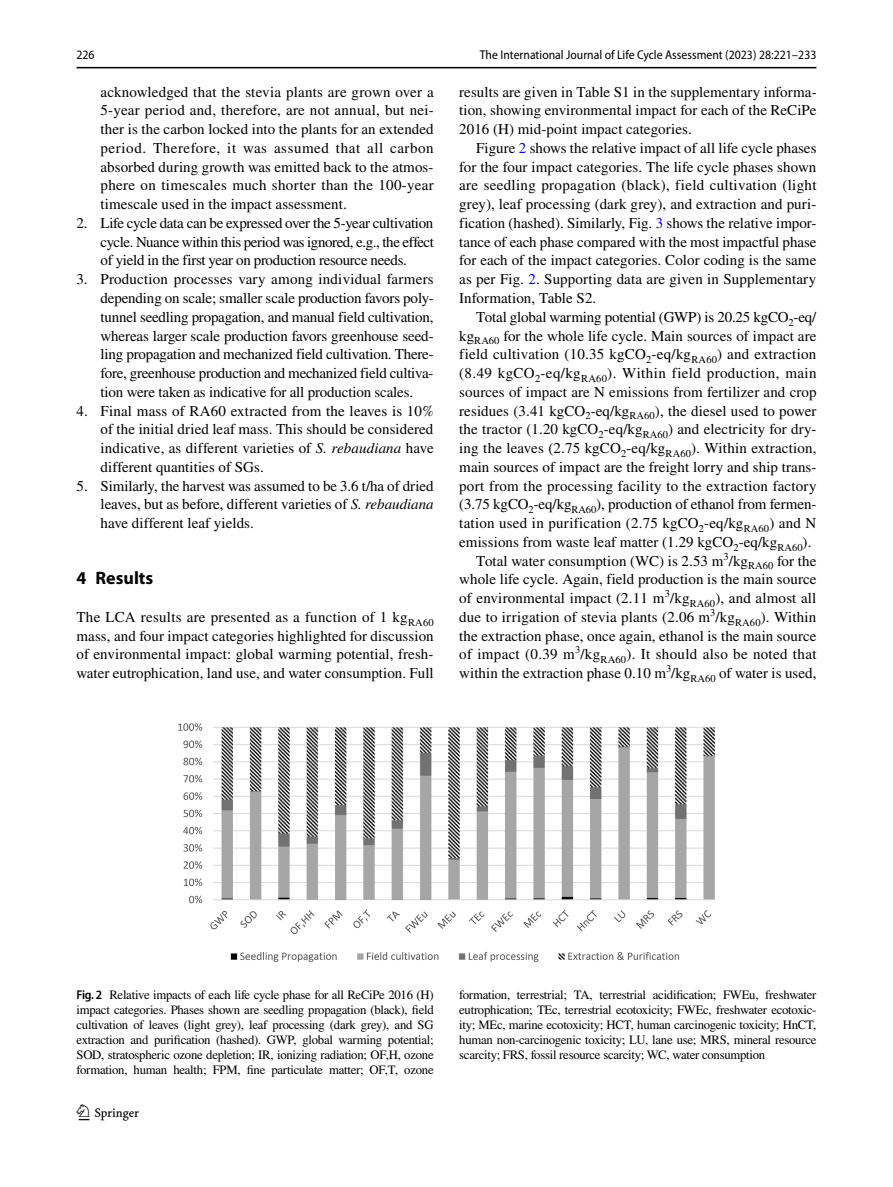
<style>
.page{position:relative;width:893px;height:1187px;background:#fff}
.page>*{position:absolute;margin:0;border:0;box-sizing:border-box;transform-origin:0 0}
.t1{font:22.5px "Springnew Regular 2";color:#000}
.t2{font:700 18px "Myriad Pro";color:#000}
.t3{font:15px/18.8px "STIX";letter-spacing:.005em;color:#000;text-align:justify}
.t4{font:15px "STIX";letter-spacing:.025em;color:#000}
.t5{font:12.75px/15px "STIX";letter-spacing:-.02em;color:#000;text-align:justify}
.t6{font:semi-condensed 12.75px "Myriad Pro";color:#000}
.s1{font-style:italic}
.s2{color:#00f}
.s3{font-family:"Myriad Pro";font-weight:600;font-stretch:semi-condensed}
</style>
<div class="page">
<hr style="left:77px;top:67px;width:739px;height:1px;background:#000">
<img style="left:178px;top:723px;width:537px;height:239px">
<p class="t6" style="left:77px;top:48px;width:20px">226</p>
<p class="t6" style="left:480px;top:48px;width:338px">The International Journal of Life Cycle Assessment (2023) 28:221–233</p>
<p class="t3" style="left:101px;top:83px;width:335px">acknowledged that the stevia plants are grown over a 5-year period and, therefore, are not annual, but nei&shy;ther is the carbon locked into the plants for an extended period. Therefore, it was assumed that all carbon absorbed during growth was emitted back to the atmos&shy;phere on timescales much shorter than the 100-year timescale used in the impact assessment.</p>
<p class="t3" style="left:101px;top:214px;width:335px;text-indent:-24px">2. Life cycle data can be expressed over the 5-year cultivation cycle. Nuance within this period was ignored, e.g., the effect of yield in the first year on production resource needs.</p>
<p class="t3" style="left:101px;top:271px;width:335px;text-indent:-24px">3. Production processes vary among individual farmers depending on scale; smaller scale production favors poly&shy;tunnel seedling propagation, and manual field cultivation, whereas larger scale production favors greenhouse seed&shy;ling propagation and mechanized field cultivation. There&shy;fore, greenhouse production and mechanized field cultiva&shy;tion were taken as indicative for all production scales.</p>
<p class="t3" style="left:101px;top:402px;width:335px;text-indent:-24px">4. Final mass of RA60 extracted from the leaves is 10% of the initial dried leaf mass. This should be considered indicative, as different varieties of <span class="s1">S. rebaudiana</span> have different quantities of SGs.</p>
<p class="t3" style="left:101px;top:477px;width:335px;text-indent:-24px">5. Similarly, the harvest was assumed to be 3.6 t/ha of dried leaves, but as before, different varieties of <span class="s1">S. rebaudiana </span>have different leaf yields.</p>
<p class="t2" style="left:77px;top:566px;width:78px">4 Results</p>
<p class="t3" style="left:77px;top:608px;width:359px">The LCA results are presented as a function of 1 kg<sub>RA60 </sub>mass, and four impact categories highlighted for discussion of environmental impact: global warming potential, fresh&shy;water eutrophication, land use, and water consumption. Full</p>
<p class="t3" style="left:459px;top:83px;width:359px">results are given in Table S1 in the supplementary informa&shy;tion, showing environmental impact for each of the ReCiPe 2016 (H) mid-point impact categories.</p>
<p class="t3" style="left:459px;top:139px;width:359px;text-indent:17px">Figure <span class="s2">2</span> shows the relative impact of all life cycle phases for the four impact categories. The life cycle phases shown are seedling propagation (black), field cultivation (light grey), leaf processing (dark grey), and extraction and puri&shy;fication (hashed). Similarly, Fig. <span class="s2">3</span> shows the relative impor&shy;tance of each phase compared with the most impactful phase for each of the impact categories. Color coding is the same as per Fig. <span class="s2">2</span>. Supporting data are given in Supplementary Information, Table S2.</p>
<p class="t3" style="left:476px;top:308px;width:342px">Total global warming potential (GWP) is 20.25 kgCO<sub>2</sub>-eq/</p>
<p class="t3" style="left:459px;top:327px;width:359px">kg<sub>RA60</sub> for the whole life cycle. Main sources of impact are</p>
<p class="t3" style="left:459px;top:346px;width:359px">field cultivation (10.35 kgCO<sub>2</sub>-eq/kg<sub>RA60</sub>) and extraction</p>
<p class="t4" style="left:459px;top:362px;width:359px">(8.49 kgCO<sub>2</sub>-eq/kg<sub>RA60</sub>). Within field production, main</p>
<p class="t3" style="left:459px;top:383px;width:359px">sources of impact are N emissions from fertilizer and crop</p>
<p class="t3" style="left:459px;top:402px;width:359px">residues (3.41 kgCO<sub>2</sub>-eq/kg<sub>RA60</sub>), the diesel used to power</p>
<p class="t3" style="left:459px;top:421px;width:359px">the tractor (1.20 kgCO<sub>2</sub>-eq/kg<sub>RA60</sub>) and electricity for dry-</p>
<p class="t3" style="left:459px;top:439px;width:359px">ing the leaves (2.75 kgCO<sub>2</sub>-eq/kg<sub>RA60</sub>). Within extraction,</p>
<p class="t3" style="left:459px;top:458px;width:359px">main sources of impact are the freight lorry and ship trans-</p>
<p class="t3" style="left:459px;top:477px;width:359px">port from the processing facility to the extraction factory</p>
<p class="t3" style="left:459px;top:496px;width:359px">(3.75 kgCO<sub>2</sub>-eq/kg<sub>RA60</sub>), production of ethanol from fermen-</p>
<p class="t3" style="left:459px;top:514px;width:359px">tation used in purification (2.75 kgCO<sub>2</sub>-eq/kg<sub>RA60</sub>) and N</p>
<p class="t3" style="left:459px;top:533px;width:354px">emissions from waste leaf matter (1.29 kgCO<sub>2</sub>-eq/kg<sub>RA60</sub>).</p>
<p class="t3" style="left:476px;top:552px;width:342px">Total water consumption (WC) is 2.53 m<sup>3</sup>/kg<sub>RA60</sub> for the</p>
<p class="t3" style="left:459px;top:571px;width:359px">whole life cycle. Again, field production is the main source</p>
<p class="t3" style="left:459px;top:589px;width:359px">of environmental impact (2.11 m<sup>3</sup>/kg<sub>RA60</sub>), and almost all</p>
<p class="t3" style="left:459px;top:608px;width:359px">due to irrigation of stevia plants (2.06 m<sup>3</sup>/kg<sub>RA60</sub>). Within</p>
<p class="t3" style="left:459px;top:627px;width:359px">the extraction phase, once again, ethanol is the main source</p>
<p class="t3" style="left:459px;top:646px;width:359px">of impact (0.39 m<sup>3</sup>/kg<sub>RA60</sub>). It should also be noted that</p>
<p class="t3" style="left:459px;top:664px;width:359px">within the extraction phase 0.10 m<sup>3</sup>/kg<sub>RA60</sub> of water is used,</p>
<p class="t5" style="left:77px;top:987px;width:359px"><span class="s3">Fig. 2</span> Relative impacts of each life cycle phase for all ReCiPe 2016 (H) impact categories. Phases shown are seedling propagation (black), field cultivation of leaves (light grey), leaf processing (dark grey), and SG extraction and purification (hashed). GWP, global warming potential; SOD, stratospheric ozone depletion; IR, ionizing radiation; OF,H, ozone formation, human health; FPM, fine particulate matter; OF,T, ozone</p>
<p class="t5" style="left:459px;top:987px;width:359px">formation, terrestrial; TA, terrestrial acidification; FWEu, freshwater eutrophication; TEc, terrestrial ecotoxicity; FWEc, freshwater ecotoxic&shy;ity; MEc, marine ecotoxicity; HCT, human carcinogenic toxicity; HnCT, human non-carcinogenic toxicity; LU, lane use; MRS, mineral resource scarcity; FRS, fossil resource scarcity; WC, water consumption</p>
<h1 class="t1" style="left:79px;top:1104px;width:62px">1 3</h1>
</div>
